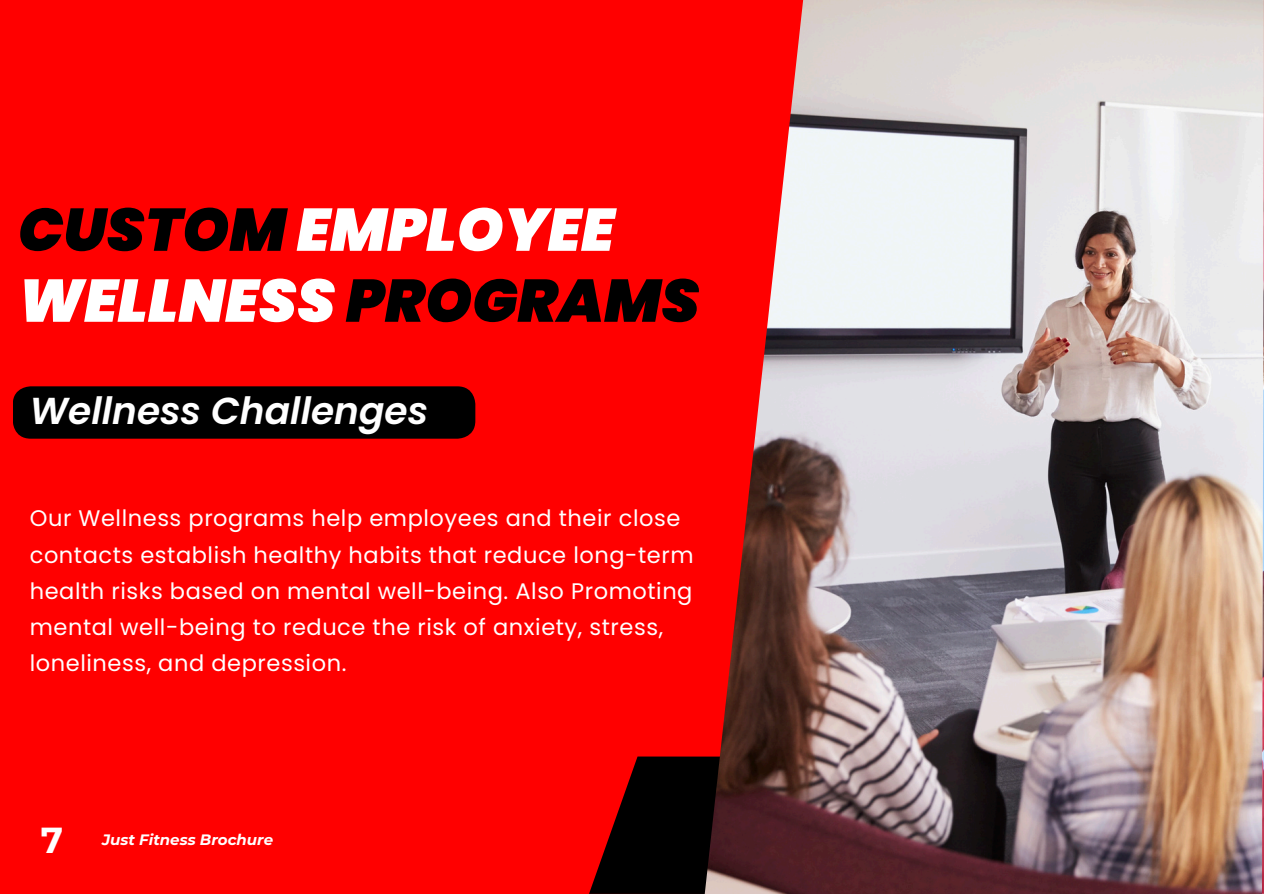
<style>
.page{position:relative;width:1264px;height:894px;background:#fff}
.page>*{position:absolute;margin:0;border:0;box-sizing:border-box;transform-origin:0 0}
.t1{font:italic 900 60px/70.9px "Poppins";color:#fff}
.t2{font:italic 600 37.5px "Poppins";color:#fff}
.t3{font:700 36px "Montserrat";color:#fff}
.t4{font:22.5px/36px "Poppins";letter-spacing:.025em;color:#fff}
.t5{font:italic 700 15px "Montserrat";color:#fff}
.s1{color:#000}
</style>
<div class="page">
<div style="left:0;top:0;width:1263px;height:893px;background:#f00"></div>
<svg style="left:589px;top:756px;width:115px;height:137px"></svg>
<img style="left:704px;top:0;width:559px;height:893px">
<div style="left:13px;top:386px;width:462px;height:52px;background:#000;border-radius:18px"></div>
<img style="left:1261px;top:70px;width:2px;height:823px">
<h1 class="t1" style="left:18px;top:194px;width:683px"><span class="s1">CUSTOM</span> EMPLOYEE<br>WELLNESS <span class="s1">PROGRAMS</span></h1>
<h3 class="t2" style="left:30px;top:384px;width:400px">Wellness Challenges</h3>
<h2 class="t4" style="left:30px;top:500px;width:665px">Our Wellness programs help employees and their close contacts establish healthy habits that reduce long-term health risks based on mental well-being. Also Promoting mental well-being to reduce the risk of anxiety, stress, loneliness, and depression.</h2>
<p class="t3" style="left:41px;top:817px;width:24px">7</p>
<p class="t5" style="left:102px;top:830px;width:172px">Just Fitness Brochure</p>
</div>
